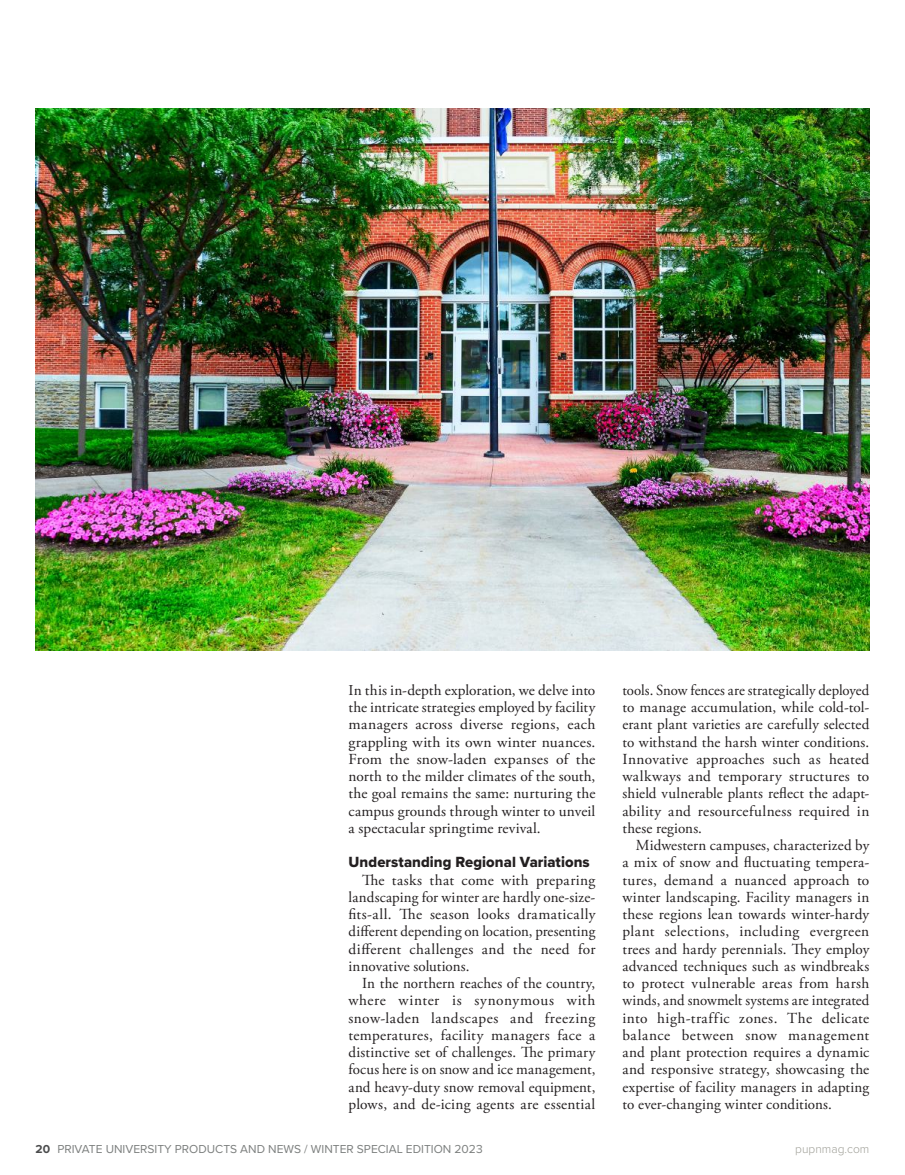
<style>
.page{position:relative;width:905px;height:1175px;background:#fff}
.page>*{position:absolute;margin:0;border:0;box-sizing:border-box;transform-origin:0 0}
.t1{font:15.3px/17.2px "Adobe Garamond Pro";letter-spacing:.015em;color:#231f20;text-align:justify}
.t2{font:15.3px/17.2px "Adobe Garamond Pro";letter-spacing:.015em;color:#231f20;text-align:justify;scale:.96 1}
.t3{font:15.3px "Proxima Nova Extrabld";letter-spacing:.005em;color:#231f20}
.t4{font:12px "Proxima Nova";color:#7c7f7e}
.t5{font:300 12px "Proxima Nova";color:#9f9f97}
.s1{font-size:15px}
.s2{font-weight:700;color:#4b4c4d}
</style>
<div class="page">
<img style="left:36px;top:108px;width:833px;height:542px">
<p class="t1" style="left:348px;top:682px;width:248px"><span class="s1">I</span>n this in-depth exploration, we delve into the intricate strategies employed by facility managers across diverse regions, each grappling with its own winter nuances.<br>From the snow-laden expanses of the north to the milder climates of the south, the goal remains the same: nurturing the campus grounds through winter to unveil a spectacular springtime revival.</p>
<p class="t3" style="left:348px;top:850px;width:243px">Understanding Regional Variations</p>
<p class="t1" style="left:348px;top:871px;width:248px;text-indent:14px">The tasks that come with preparing landscaping for winter are hardly one-size&shy;fits-all. The season looks dramatically different depending on location, presenting different challenges and the need for innovative solutions.</p>
<p class="t1" style="left:348px;top:975px;width:248px;text-indent:13px">In the northern reaches of the country, where winter is synonymous with snow-laden landscapes and freezing temperatures, facility managers face a distinctive set of challenges. The primary focus here is on snow and ice management, and heavy-duty snow removal equipment, plows, and de-icing agents are essential</p>
<p class="t2" style="left:622px;top:682px;width:259px">tools. Snow fences are strategically deployed to manage accumulation, while cold-tol&shy;erant plant varieties are carefully selected to withstand the harsh winter conditions.<br>Innovative approaches such as heated walkways and temporary structures to shield vulnerable plants reflect the adapt&shy;ability and resourcefulness required in these regions.</p>
<p class="t1" style="left:622px;top:837px;width:248px;text-indent:13px">Midwestern campuses, characterized by a mix of snow and fluctuating tempera&shy;tures, demand a nuanced approach to winter landscaping. Facility managers in these regions lean towards winter-hardy plant selections, including evergreen trees and hardy perennials. They employ advanced techniques such as windbreaks to protect vulnerable areas from harsh winds, and snowmelt systems are integrated into high-traffic zones. The delicate balance between snow management and plant protection requires a dynamic and responsive strategy, showcasing the expertise of facility managers in adapting to ever-changing winter conditions.</p>
<p class="t4" style="left:36px;top:1139px;width:448px"><span class="s2">20</span> PRIVATE UNIVERSITY PRODUCTS AND NEWS / WINTER SPECIAL EDITION 2023</p>
<p class="t5" style="left:795px;top:1139px;width:75px">pupnmag.com</p>
</div>
